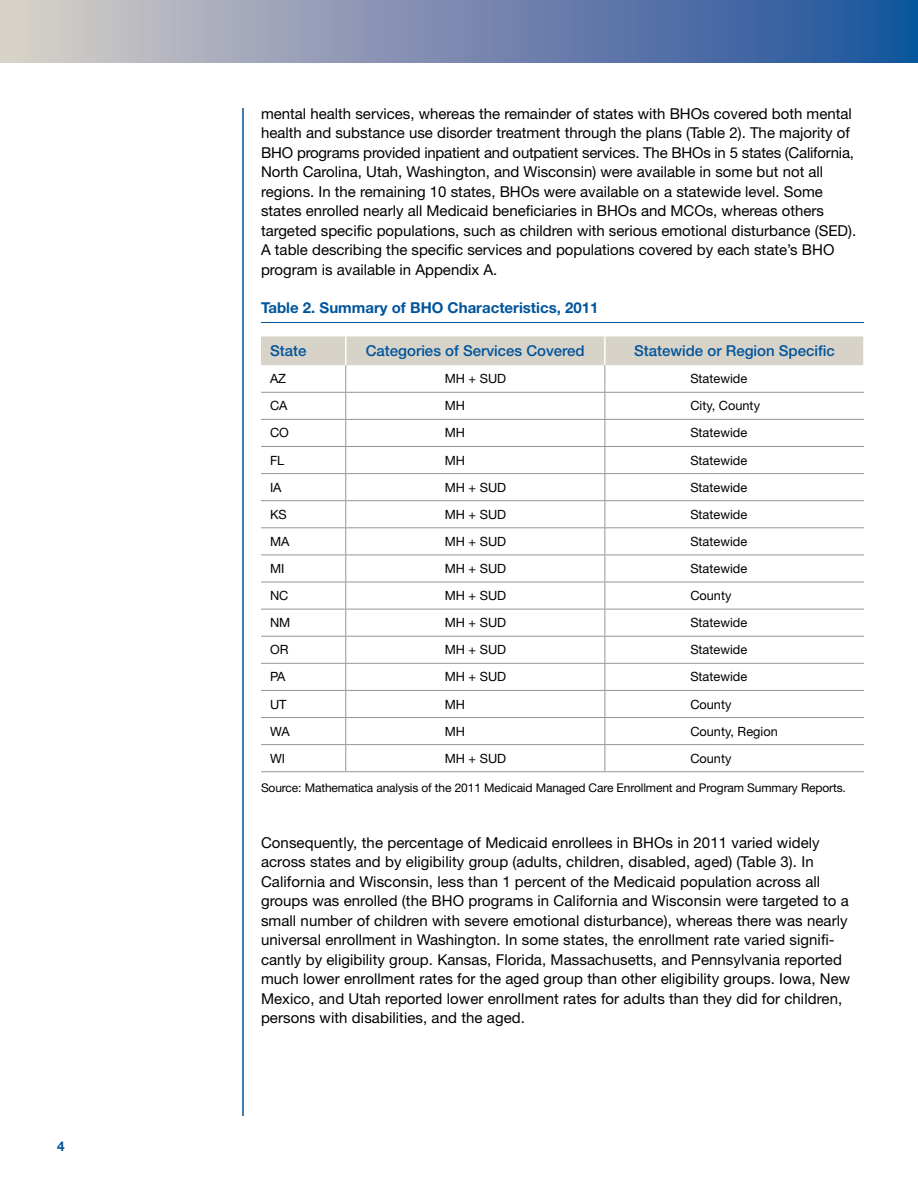
<style>
.page{position:relative;width:918px;height:1188px;background:#fff}
.page>*{position:absolute;margin:0;border:0;box-sizing:border-box;transform-origin:0 0}
.t1{font:15px/19.5px "Helvetica Neue LT Std";letter-spacing:.005em;color:#000}
.table_head{font:500 15px "Helvetica Neue LT Std";color:#00549c}
.t2{font:700 15px "Helvetica Neue LT Std";color:#00549c}
.t3{font:700 13.5px "Helvetica Neue LT Std";color:#00549c}
.Table_txt{font:12.75px "Helvetica Neue LT Std";color:#000}
.t4{font:12px "Helvetica Neue LT Std";letter-spacing:-.01em;color:#000}
</style>
<div class="page">
<hr style="left:242px;top:108px;width:2px;height:1008px;background:#00549c">
<div style="left:0;top:0;width:918px;height:63px;background:linear-gradient(to right,#dacdc8,#1a4e9b)"></div>
<hr style="left:261px;top:322px;width:603px;height:1px;background:#00549c">
<svg style="left:261px;top:336px;width:603px;height:435px"></svg>
<hr style="left:261px;top:392px;width:85px;height:1px;background:#939598">
<hr style="left:346px;top:392px;width:259px;height:1px;background:#939598">
<hr style="left:605px;top:392px;width:259px;height:1px;background:#939598">
<hr style="left:261px;top:419px;width:85px;height:1px;background:#939598">
<hr style="left:346px;top:419px;width:259px;height:1px;background:#939598">
<hr style="left:605px;top:419px;width:259px;height:1px;background:#939598">
<hr style="left:261px;top:446px;width:85px;height:1px;background:#939598">
<hr style="left:346px;top:446px;width:259px;height:1px;background:#939598">
<hr style="left:605px;top:446px;width:259px;height:1px;background:#939598">
<hr style="left:261px;top:473px;width:85px;height:1px;background:#939598">
<hr style="left:346px;top:473px;width:259px;height:1px;background:#939598">
<hr style="left:605px;top:473px;width:259px;height:1px;background:#939598">
<hr style="left:261px;top:500px;width:85px;height:1px;background:#939598">
<hr style="left:346px;top:500px;width:259px;height:1px;background:#939598">
<hr style="left:605px;top:500px;width:259px;height:1px;background:#939598">
<hr style="left:261px;top:527px;width:85px;height:1px;background:#939598">
<hr style="left:346px;top:527px;width:259px;height:1px;background:#939598">
<hr style="left:605px;top:527px;width:259px;height:1px;background:#939598">
<hr style="left:261px;top:555px;width:85px;height:1px;background:#939598">
<hr style="left:346px;top:555px;width:259px;height:1px;background:#939598">
<hr style="left:605px;top:555px;width:259px;height:1px;background:#939598">
<hr style="left:261px;top:582px;width:85px;height:1px;background:#939598">
<hr style="left:346px;top:582px;width:259px;height:1px;background:#939598">
<hr style="left:605px;top:582px;width:259px;height:1px;background:#939598">
<hr style="left:261px;top:609px;width:85px;height:1px;background:#939598">
<hr style="left:346px;top:609px;width:259px;height:1px;background:#939598">
<hr style="left:605px;top:609px;width:259px;height:1px;background:#939598">
<hr style="left:261px;top:636px;width:85px;height:1px;background:#939598">
<hr style="left:346px;top:636px;width:259px;height:1px;background:#939598">
<hr style="left:605px;top:636px;width:259px;height:1px;background:#939598">
<hr style="left:261px;top:663px;width:85px;height:1px;background:#939598">
<hr style="left:346px;top:663px;width:259px;height:1px;background:#939598">
<hr style="left:605px;top:663px;width:259px;height:1px;background:#939598">
<hr style="left:261px;top:690px;width:85px;height:1px;background:#939598">
<hr style="left:346px;top:690px;width:259px;height:1px;background:#939598">
<hr style="left:605px;top:690px;width:259px;height:1px;background:#939598">
<hr style="left:261px;top:717px;width:85px;height:1px;background:#939598">
<hr style="left:346px;top:717px;width:259px;height:1px;background:#939598">
<hr style="left:605px;top:717px;width:259px;height:1px;background:#939598">
<hr style="left:261px;top:744px;width:85px;height:1px;background:#939598">
<hr style="left:346px;top:744px;width:259px;height:1px;background:#939598">
<hr style="left:605px;top:744px;width:259px;height:1px;background:#939598">
<hr style="left:261px;top:771px;width:85px;height:1px;background:#939598">
<hr style="left:346px;top:771px;width:259px;height:1px;background:#939598">
<hr style="left:605px;top:771px;width:259px;height:1px;background:#939598">
<p class="t3" style="left:57px;top:1138px;width:9px">4</p>
<p class="t1" style="left:261px;top:103px;width:597px">mental health services, whereas the remainder of states with BHOs covered both mental health and substance use disorder treatment through the plans (Table 2). The majority of BHO programs provided inpatient and outpatient services. The BHOs in 5 states (California, North Carolina, Utah, Washington, and Wisconsin) were available in some but not all regions. In the remaining 10 states, BHOs were available on a statewide level. Some states enrolled nearly all Medicaid beneficiaries in BHOs and MCOs, whereas others targeted specific populations, such as children with serious emotional disturbance (SED).<br>A table describing the specific services and populations covered by each state’s BHO program is available in Appendix A.</p>
<p class="t2" style="left:261px;top:298px;width:339px">Table 2. Summary of BHO Characteristics, 2011</p>
<p class="table_head" style="left:270px;top:342px;width:38px">State</p>
<p class="table_head" style="left:366px;top:342px;width:221px">Categories of Services Covered</p>
<p class="table_head" style="left:634px;top:342px;width:202px">Statewide or Region Specific</p>
<p class="Table_txt" style="left:270px;top:371px;width:18px">AZ</p>
<p class="Table_txt" style="left:445px;top:371px;width:63px">MH + SUD</p>
<p class="Table_txt" style="left:690px;top:371px;width:58px">Statewide</p>
<p class="Table_txt" style="left:270px;top:398px;width:19px">CA</p>
<p class="Table_txt" style="left:445px;top:398px;width:22px">MH</p>
<p class="Table_txt" style="left:690px;top:398px;width:71px">City, County</p>
<p class="Table_txt" style="left:270px;top:425px;width:20px">CO</p>
<p class="Table_txt" style="left:445px;top:425px;width:22px">MH</p>
<p class="Table_txt" style="left:690px;top:425px;width:58px">Statewide</p>
<p class="Table_txt" style="left:270px;top:452px;width:16px">FL</p>
<p class="Table_txt" style="left:445px;top:452px;width:22px">MH</p>
<p class="Table_txt" style="left:690px;top:452px;width:58px">Statewide</p>
<p class="Table_txt" style="left:270px;top:480px;width:13px">IA</p>
<p class="Table_txt" style="left:445px;top:480px;width:63px">MH + SUD</p>
<p class="Table_txt" style="left:690px;top:480px;width:58px">Statewide</p>
<p class="Table_txt" style="left:270px;top:507px;width:18px">KS</p>
<p class="Table_txt" style="left:445px;top:507px;width:63px">MH + SUD</p>
<p class="Table_txt" style="left:690px;top:507px;width:58px">Statewide</p>
<p class="Table_txt" style="left:270px;top:534px;width:21px">MA</p>
<p class="Table_txt" style="left:445px;top:534px;width:63px">MH + SUD</p>
<p class="Table_txt" style="left:690px;top:534px;width:58px">Statewide</p>
<p class="Table_txt" style="left:270px;top:561px;width:16px">MI</p>
<p class="Table_txt" style="left:445px;top:561px;width:63px">MH + SUD</p>
<p class="Table_txt" style="left:690px;top:561px;width:58px">Statewide</p>
<p class="Table_txt" style="left:270px;top:588px;width:20px">NC</p>
<p class="Table_txt" style="left:445px;top:588px;width:63px">MH + SUD</p>
<p class="Table_txt" style="left:690px;top:588px;width:43px">County</p>
<p class="Table_txt" style="left:270px;top:615px;width:22px">NM</p>
<p class="Table_txt" style="left:445px;top:615px;width:63px">MH + SUD</p>
<p class="Table_txt" style="left:690px;top:615px;width:58px">Statewide</p>
<p class="Table_txt" style="left:270px;top:642px;width:20px">OR</p>
<p class="Table_txt" style="left:445px;top:642px;width:63px">MH + SUD</p>
<p class="Table_txt" style="left:690px;top:642px;width:58px">Statewide</p>
<p class="Table_txt" style="left:270px;top:669px;width:17px">PA</p>
<p class="Table_txt" style="left:445px;top:669px;width:63px">MH + SUD</p>
<p class="Table_txt" style="left:690px;top:669px;width:58px">Statewide</p>
<p class="Table_txt" style="left:270px;top:696px;width:18px">UT</p>
<p class="Table_txt" style="left:445px;top:696px;width:22px">MH</p>
<p class="Table_txt" style="left:690px;top:696px;width:43px">County</p>
<p class="Table_txt" style="left:270px;top:724px;width:21px">WA</p>
<p class="Table_txt" style="left:445px;top:724px;width:22px">MH</p>
<p class="Table_txt" style="left:690px;top:724px;width:89px">County, Region</p>
<p class="Table_txt" style="left:270px;top:751px;width:17px">WI</p>
<p class="Table_txt" style="left:445px;top:751px;width:63px">MH + SUD</p>
<p class="Table_txt" style="left:690px;top:751px;width:43px">County</p>
<p class="t4" style="left:261px;top:780px;width:586px">Source: Mathematica analysis of the 2011 Medicaid Managed Care Enrollment and Program Summary Reports.</p>
<p class="t1" style="left:261px;top:832px;width:591px">Consequently, the percentage of Medicaid enrollees in BHOs in 2011 varied widely across states and by eligibility group (adults, children, disabled, aged) (Table 3). In California and Wisconsin, less than 1 percent of the Medicaid population across all groups was enrolled (the BHO programs in California and Wisconsin were targeted to a small number of children with severe emotional disturbance), whereas there was nearly universal enrollment in Washington. In some states, the enrollment rate varied signifi&shy;cantly by eligibility group. Kansas, Florida, Massachusetts, and Pennsylvania reported much lower enrollment rates for the aged group than other eligibility groups. Iowa, New Mexico, and Utah reported lower enrollment rates for adults than they did for children, persons with disabilities, and the aged.</p>
</div>
